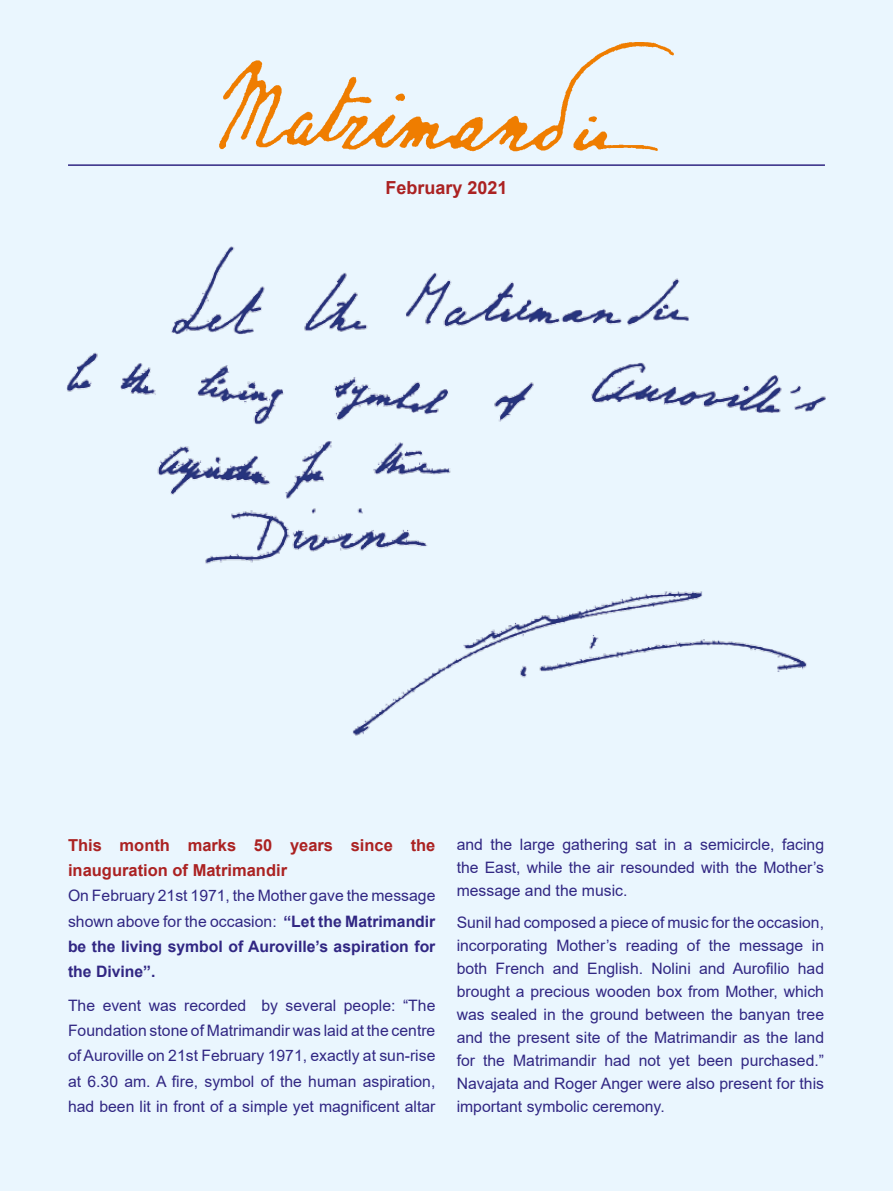
<style>
.page{position:relative;width:893px;height:1191px;background:#eaf6fe}
.page>*{position:absolute;margin:0;border:0;box-sizing:border-box;transform-origin:0 0}
.t1{font:700 18px "Arial";color:#ab2222}
.t2{font:700 16.5px/25.2px "Arial";color:#ab2222}
.t3{font:15.75px/23px "Arial";color:#312783;text-align:justify}
.t4{font:700 15.75px/25.2px "Arial";color:#312783;text-align:justify}
.s1{font-weight:400}
</style>
<div class="page">
<img style="left:219px;top:43px;width:455px;height:109px">
<hr style="left:68px;top:164px;width:757px;height:2px;background:#312783">
<img style="left:66px;top:246px;width:760px;height:490px">
<p class="t1" style="left:385px;top:174px;width:124px">February 2021</p>
<p class="t2" style="left:68px;top:832px;width:369px">This month marks 50 years since the inauguration of Matrimandir</p>
<p class="t4" style="left:68px;top:883px;width:369px"><span class="s1">On February 21st 1971, the Mother gave the message shown above for the occasion:</span> “Let the Matrimandir be the living symbol of Auroville’s aspiration for the Divine”.</p>
<p class="t3" style="left:68px;top:992px;width:369px;line-height:25.2px">The event was recorded by several people: “The Foundation stone of Matrimandir was laid at the centre of Auroville on 21st February 1971, exactly at sun-rise at 6.30 am. A fire, symbol of the human aspiration, had been lit in front of a simple yet magnificent altar</p>
<p class="t3" style="left:457px;top:833px;width:369px">and the large gathering sat in a semicircle, facing the East, while the air resounded with the Mother’s message and the music.</p>
<p class="t3" style="left:457px;top:910px;width:369px">Sunil had composed a piece of music for the occasion, incorporating Mother’s reading of the message in both French and English. Nolini and Aurofilio had brought a precious wooden box from Mother, which was sealed in the ground between the banyan tree and the present site of the Matrimandir as the land for the Matrimandir had not yet been purchased.” Navajata and Roger Anger were also present for this important symbolic ceremony.</p>
</div>
